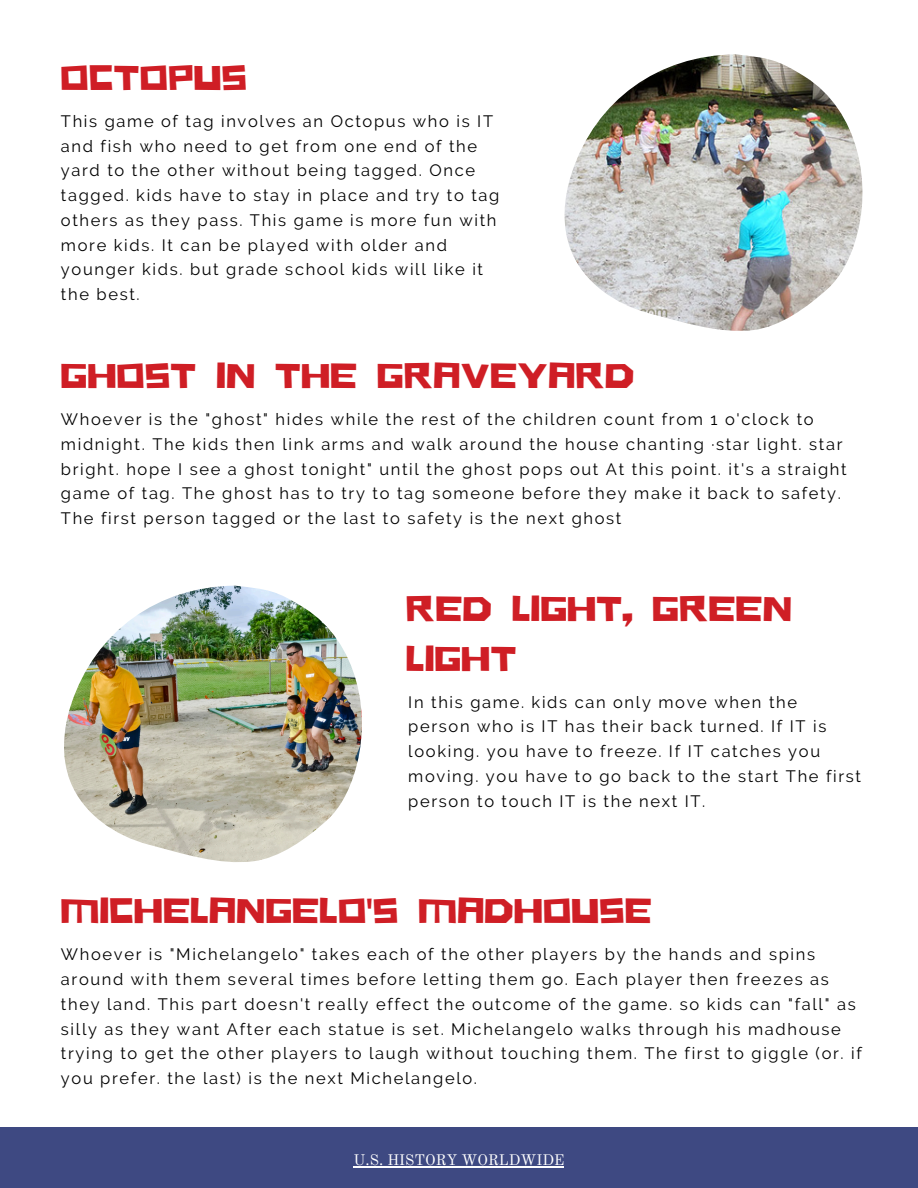
<style>
.page{position:relative;width:918px;height:1188px;background:#fff}
.page>*{position:absolute;margin:0;border:0;box-sizing:border-box;transform-origin:0 0}
.t1{font:36px/49.5px "Hitchcut";letter-spacing:.02em;color:#cf1e25}
.t2{font:16.5px/24.8px "Raleway";letter-spacing:.1em;color:#000}
.t3{font:15px "Old Standard";color:#fff}
</style>
<div class="page">
<div style="left:0;top:1127px;width:918px;height:61px;background:#3e4982"></div>
<img style="left:564px;top:54px;width:299px;height:277px">
<img style="left:64px;top:586px;width:298px;height:276px">
<hr style="left:354px;top:1167px;width:210px;height:1px;background:#fff">
<p class="t1" style="left:61px;top:50px;width:187px">OCTOPUS</p>
<h1 class="t2" style="left:61px;top:109px;width:434px">This game of tag involves an Octopus who is IT</h1>
<p class="t2" style="left:61px;top:133px;width:418px">and fish who need to get from one end of the</p>
<p class="t2" style="left:61px;top:158px;width:416px">yard to the other without being tagged. Once</p>
<p class="t2" style="left:61px;top:183px;width:440px">tagged. kids have to stay in place and try to tag</p>
<p class="t2" style="left:61px;top:208px;width:437px">others as they pass. This game is more fun with</p>
<p class="t2" style="left:61px;top:232px;width:388px">more kids. It can be played with older and</p>
<p class="t2" style="left:61px;top:257px;width:424px">younger kids. but grade school kids will like it</p>
<p class="t2" style="left:61px;top:282px;width:80px">the best.</p>
<p class="t1" style="left:61px;top:348px;width:575px">GHOST IN THE GRAVEYARD</p>
<p class="t2" style="left:61px;top:407px;width:754px">Whoever is the "ghost" hides while the rest of the children count from 1 o'clock to</p>
<p class="t2" style="left:61px;top:432px;width:783px">midnight. The kids then link arms and walk around the house chanting ·star light. star</p>
<h1 class="t2" style="left:61px;top:457px;width:787px">bright. hope I see a ghost tonight" until the ghost pops out At this point. it's a straight</h1>
<p class="t2" style="left:61px;top:481px;width:782px">game of tag. The ghost has to try to tag someone before they make it back to safety.<br>The first person tagged or the last to safety is the next ghost</p>
<p class="t1" style="left:406px;top:581px;width:387px">RED LIGHT, GREEN<br>LIGHT</p>
<p class="t2" style="left:408px;top:689px;width:390px">In this game. kids can only move when the</p>
<p class="t2" style="left:408px;top:714px;width:420px">person who is IT has their back turned. If IT is</p>
<p class="t2" style="left:408px;top:739px;width:413px">looking. you have to freeze. If IT catches you</p>
<h1 class="t2" style="left:408px;top:764px;width:454px">moving. you have to go back to the start The first</h1>
<p class="t2" style="left:408px;top:788px;width:299px">person to touch IT is the next IT.</p>
<h1 class="t1" style="left:61px;top:884px;width:592px">MICHELANGELO'S MADHOUSE</h1>
<p class="t2" style="left:61px;top:942px;width:802px">Whoever is "Michelangelo" takes each of the other players by the hands and spins around with them several times before letting them go. Each player then freezes as they land. This part doesn't really effect the outcome of the game. so kids can "fall" as silly as they want After each statue is set. Michelangelo walks through his madhouse trying to get the other players to laugh without touching them. The first to giggle (or. if you prefer. the last) is the next Michelangelo.</p>
<h2 class="t3" style="left:354px;top:1151px;width:212px">U.S. HISTORY WORLDWIDE</h2>
</div>
